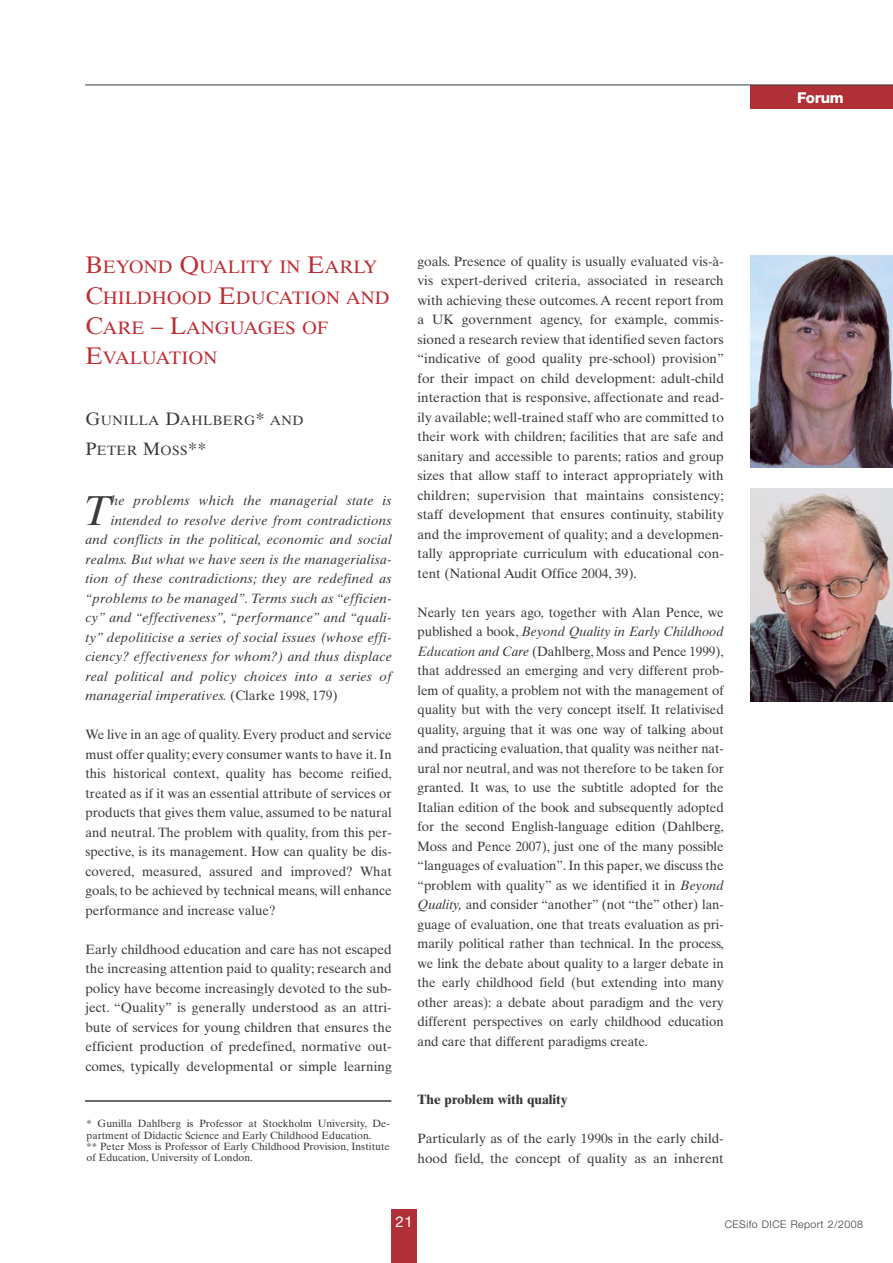
<style>
.page{position:relative;width:893px;height:1263px;background:#fff}
.page>*{position:absolute;margin:0;border:0;box-sizing:border-box;transform-origin:0 0}
.t1{font:italic 41.7px "Times Ten";color:#383a3b}
.t2{font:18px/30.3px "Times Ten";color:#bf2d35}
.t3{font:800 15px "Helvetica Neue LT Std";letter-spacing:-.025em;color:#fff}
.t4{font:15px "Helvetica Neue LT Std";color:#fff}
.t5{font:13.5px/19.5px "Times Ten";color:#383a3b;text-align:justify}
.t6{font:italic 13.5px "Times Ten";letter-spacing:.015em;color:#383a3b}
.t7{font:700 13.5px "Times Ten";color:#383a3b}
.t8{font:13.5px "Times Ten";letter-spacing:.035em;color:#383a3b}
.t9{font:10.5px/11.2px "Times Ten";color:#383a3b}
.t10{font:300 10.5px "Helvetica Neue";letter-spacing:.045em;color:#383a3b}
.s1{font-size:24px}
.s2{font-size:18px}
.s3{font-style:normal}
.s4{font-style:italic}
</style>
<div class="page">
<div style="left:391px;top:1209px;width:26px;height:54px;background:#b13037"></div>
<div style="left:750px;top:85px;width:142px;height:24px;background:#b13037"></div>
<hr style="left:85px;top:85px;width:807px;height:1px;background:#383a3b">
<img style="left:750px;top:255px;width:142px;height:213px">
<img style="left:750px;top:489px;width:142px;height:213px">
<hr style="left:85px;top:1100px;width:306px;height:2px;background:#383a3b">
<h2 class="t2" style="left:85px;top:254px;width:306px"><span class="s1">B</span>EYOND <span class="s1">Q</span>UALITY IN <span class="s1">E</span>ARLY<br><span class="s1">C</span>HILDHOOD <span class="s1">E</span>DUCATION AND<br><span class="s1">C</span>ARE <span class="s1">– L</span>ANGUAGES OF<br><span class="s1">E</span>VALUATION</h2>
<p class="t8" style="left:85px;top:415px;width:220px"><span class="s2">G</span>UNILLA <span class="s2">D</span>AHLBERG<span class="s2">*</span> AND</p>
<p class="t5" style="left:85px;top:442px;width:123px"><span class="s2">P</span>ETER <span class="s2">M</span>OSS<span class="s2">**</span></p>
<p class="t6" style="left:111px;top:495px;width:282px">he problems which the managerial state is</p>
<p class="t6" style="left:111px;top:515px;width:282px">intended to resolve derive from contradictions</p>
<p class="t6" style="left:85px;top:534px;width:308px">and conflicts in the political, economic and social</p>
<p class="t6" style="left:85px;top:554px;width:308px">realms. But what we have seen is the managerialisa-</p>
<p class="t6" style="left:85px;top:573px;width:308px">tion of these contradictions; they are redefined as</p>
<p class="t6" style="left:85px;top:593px;width:308px">“problems to be managed”. Terms such as “efficien-</p>
<p class="t6" style="left:85px;top:612px;width:308px">cy” and “effectiveness”, “performance” and “quali-</p>
<p class="t6" style="left:85px;top:632px;width:308px">ty” depoliticise a series of social issues (whose effi-</p>
<p class="t6" style="left:85px;top:651px;width:308px">ciency? effectiveness for whom?) and thus displace</p>
<p class="t6" style="left:85px;top:671px;width:308px">real political and policy choices into a series of</p>
<p class="t6" style="left:85px;top:690px;width:254px">managerial imperatives. <span class="s3">(Clarke 1998, 179)</span></p>
<p class="t5" style="left:85px;top:726px;width:308px">We live in an age of quality. Every product and service must offer quality; every consumer wants to have it. In this historical context, quality has become reified, treated as if it was an essential attribute of services or products that gives them value, assumed to be natural and neutral. The problem with quality, from this per&shy;spective, is its management. How can quality be dis&shy;covered, measured, assured and improved? What goals, to be achieved by technical means, will enhance performance and increase value?</p>
<p class="t5" style="left:85px;top:941px;width:308px">Early childhood education and care has not escaped the increasing attention paid to quality; research and policy have become increasingly devoted to the sub&shy;ject. “Quality” is generally understood as an attri&shy;bute of services for young children that ensures the efficient production of predefined, normative out&shy;comes, typically developmental or simple learning</p>
<h1 class="t1" style="left:82px;top:495px;width:29px">T</h1>
<p class="t9" style="left:87px;top:1119px;width:305px">* Gunilla Dahlberg is Professor at Stockholm University, De&shy;partment of Didactic Science and Early Childhood Education.<br>** Peter Moss is Professor of Early Childhood Provision, Institute of Education, University of London.</p>
<p class="t5" style="left:417px;top:253px;width:308px">goals. Presence of quality is usually evaluated vis-à&shy;vis expert-derived criteria, associated in research with achieving these outcomes. A recent report from a UK government agency, for example, commis&shy;sioned a research review that identified seven factors “indicative of good quality pre-school) provision” for their impact on child development: adult-child interaction that is responsive, affectionate and read&shy;ily available; well-trained staff who are committed to their work with children; facilities that are safe and sanitary and accessible to parents; ratios and group sizes that allow staff to interact appropriately with children; supervision that maintains consistency; staff development that ensures continuity, stability and the improvement of quality; and a developmen&shy;tally appropriate curriculum with educational con&shy;tent (National Audit Office 2004, 39).</p>
<p class="t5" style="left:417px;top:604px;width:308px">Nearly ten years ago, together with Alan Pence, we published a book, <span class="s4">Beyond Quality in Early Childhood Education and Care</span> (Dahlberg, Moss and Pence 1999), that addressed an emerging and very different prob&shy;lem of quality, a problem not with the management of quality but with the very concept itself. It relativised quality, arguing that it was one way of talking about and practicing evaluation, that quality was neither nat&shy;ural nor neutral, and was not therefore to be taken for granted. It was, to use the subtitle adopted for the Italian edition of the book and subsequently adopted for the second English-language edition (Dahlberg, Moss and Pence 2007), just one of the many possible “languages of evaluation”. In this paper, we discuss the “problem with quality” as we identified it in <span class="s4">Beyond Quality,</span> and consider “another” (not “the” other) lan&shy;guage of evaluation, one that treats evaluation as pri&shy;marily political rather than technical. In the process, we link the debate about quality to a larger debate in the early childhood field (but extending into many other areas): a debate about paradigm and the very different perspectives on early childhood education and care that different paradigms create.</p>
<p class="t7" style="left:417px;top:1095px;width:151px">The problem with quality</p>
<p class="t5" style="left:417px;top:1130px;width:308px">Particularly as of the early 1990s in the early child&shy;hood field, the concept of quality as an inherent</p>
<p class="t3" style="left:797px;top:92px;width:48px">Forum</p>
<p class="t4" style="left:395px;top:1216px;width:19px">21</p>
<p class="t10" style="left:724px;top:1221px;width:140px">CESifo DICE Report 2/2008</p>
</div>
